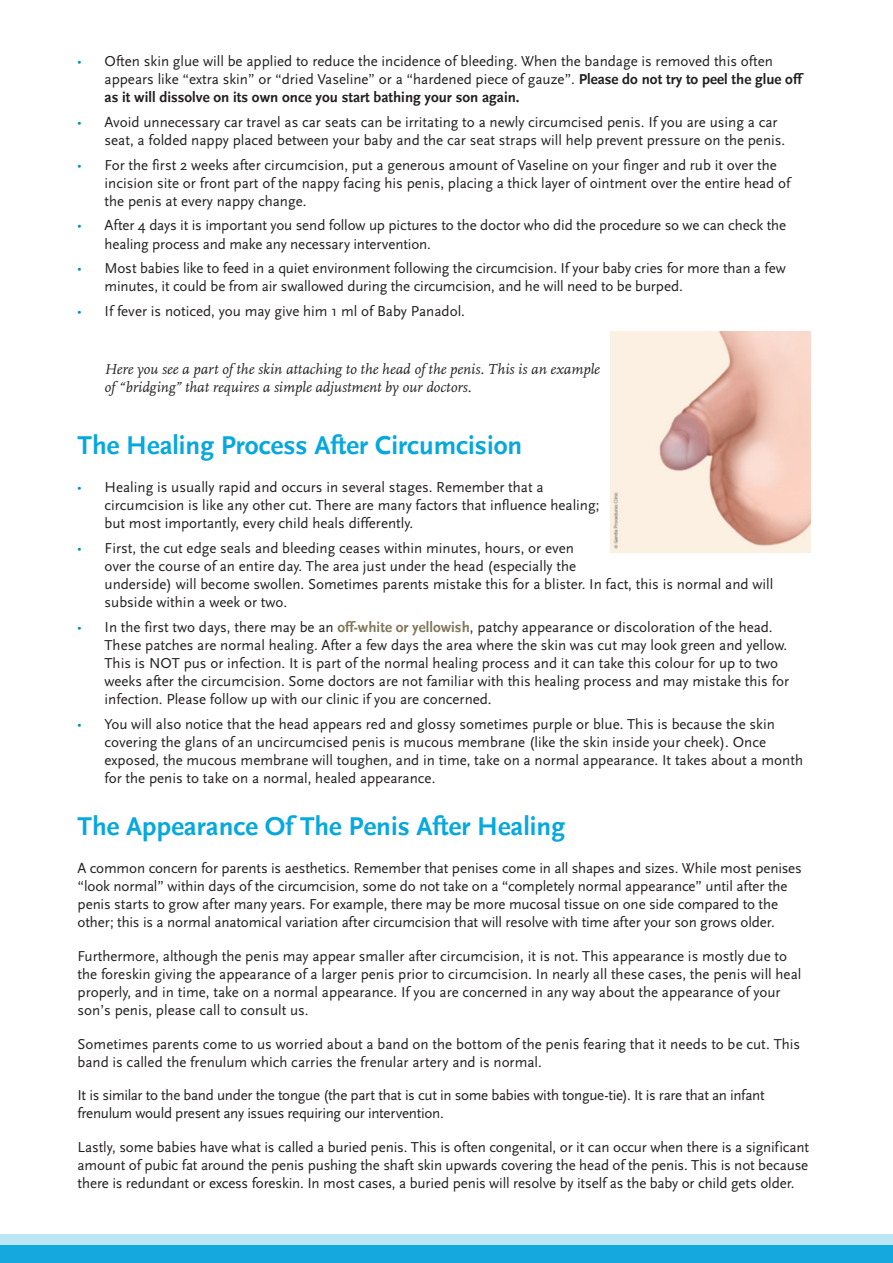
<style>
.page{position:relative;width:893px;height:1263px;background:#fff}
.page>*{position:absolute;margin:0;border:0;box-sizing:border-box;transform-origin:0 0}
.t1{font:27px "Scala Sans Bold LF";color:#06a8de}
.t2{font:15px/18px "Scala Sans";color:#231f20}
.t3{font:15px/18px "Scala Sans";letter-spacing:-.02em;color:#231f20}
.t4{font:italic 15px/18px "Scala Pro";color:#231f20}
.s1{font-family:"Myriad Pro";font-size:14.25px;color:#0091b3}
.s2{font-family:"Scala Sans Bold LF"}
.s3{font-family:"Scala Sans Bold LF";color:#827659}
</style>
<div class="page">
<div style="left:0;top:1245px;width:893px;height:18px;background:#14a8de"></div>
<div style="left:0;top:1234px;width:893px;height:11px;background:#bde6f5"></div>
<img style="left:610px;top:331px;width:200px;height:222px">
<p class="t2" style="left:105px;top:53px;width:699px;text-indent:-27px"><span class="s1">•</span> Often skin glue will be applied to reduce the incidence of bleeding. When the bandage is removed this often appears like “extra skin” or “dried Vaseline” or a “hardened piece of gauze”. <span class="s2">Please do not try to peel the glue off as it will dissolve on its own once you start bathing your son again.</span></p>
<p class="t2" style="left:105px;top:113px;width:682px;text-indent:-27px"><span class="s1">•</span> Avoid unnecessary car travel as car seats can be irritating to a newly circumcised penis. If you are using a car seat, a folded nappy placed between your baby and the car seat straps will help prevent pressure on the penis.</p>
<p class="t2" style="left:105px;top:156px;width:687px;text-indent:-27px"><span class="s1">•</span> For the first 2 weeks after circumcision, put a generous amount of Vaseline on your finger and rub it over the incision site or front part of the nappy facing his penis, placing a thick layer of ointment over the entire head of the penis at every nappy change.</p>
<p class="t2" style="left:105px;top:217px;width:683px;text-indent:-27px"><span class="s1">•</span> After 4 days it is important you send follow up pictures to the doctor who did the procedure so we can check the healing process and make any necessary intervention.</p>
<p class="t2" style="left:105px;top:260px;width:683px;text-indent:-27px"><span class="s1">•</span> Most babies like to feed in a quiet environment following the circumcision. If your baby cries for more than a few minutes, it could be from air swallowed during the circumcision, and he will need to be burped.</p>
<p class="t2" style="left:78px;top:302px;width:389px"><span class="s1">•</span> If fever is noticed, you may give him 1 ml of Baby Panadol.</p>
<p class="t4" style="left:105px;top:361px;width:497px">Here you see a part of the skin attaching to the head of the penis. This is an example of “bridging” that requires a simple adjustment by our doctors.</p>
<h2 class="t1" style="left:78px;top:431px;width:446px">The Healing Process After Circumcision</h2>
<p class="t2" style="left:105px;top:479px;width:496px;text-indent:-27px"><span class="s1">•</span> Healing is usually rapid and occurs in several stages. Remember that a circumcision is like any other cut. There are many factors that influence healing; but most importantly, every child heals differently.</p>
<p class="t2" style="left:105px;top:539px;width:670px;text-indent:-27px"><span class="s1">•</span> First, the cut edge seals and bleeding ceases within minutes, hours, or even<br>over the course of an entire day. The area just under the head (especially the<br>underside) will become swollen. Sometimes parents mistake this for a blister. In fact, this is normal and will subside within a week or two.</p>
<p class="t2" style="left:105px;top:618px;width:686px;text-indent:-27px"><span class="s1">•</span> In the first two days, there may be an <span class="s3">off-white or yellowish</span>, patchy appearance or discoloration of the head.<br>These patches are normal healing. After a few days the area where the skin was cut may look green and yellow.<br>This is NOT pus or infection. It is part of the normal healing process and it can take this colour for up to two weeks after the circumcision. Some doctors are not familiar with this healing process and may mistake this for infection. Please follow up with our clinic if you are concerned.</p>
<p class="t2" style="left:105px;top:715px;width:700px;text-indent:-27px"><span class="s1">•</span> You will also notice that the head appears red and glossy sometimes purple or blue. This is because the skin covering the glans of an uncircumcised penis is mucous membrane (like the skin inside your cheek). Once exposed, the mucous membrane will toughen, and in time, take on a normal appearance. It takes about a month for the penis to take on a normal, healed appearance.</p>
<h2 class="t1" style="left:78px;top:812px;width:489px">The Appearance Of The Penis After Healing</h2>
<p class="t2" style="left:78px;top:860px;width:726px">A common concern for parents is aesthetics. Remember that penises come in all shapes and sizes. While most penises “look normal” within days of the circumcision, some do not take on a “completely normal appearance” until after the penis starts to grow after many years. For example, there may be more mucosal tissue on one side compared to the other; this is a normal anatomical variation after circumcision that will resolve with time after your son grows older.</p>
<p class="t2" style="left:78px;top:947px;width:725px">Furthermore, although the penis may appear smaller after circumcision, it is not. This appearance is mostly due to the foreskin giving the appearance of a larger penis prior to circumcision. In nearly all these cases, the penis will heal properly, and in time, take on a normal appearance. If you are concerned in any way about the appearance of your son’s penis, please call to consult us.</p>
<p class="t2" style="left:78px;top:1035px;width:724px">Sometimes parents come to us worried about a band on the bottom of the penis fearing that it needs to be cut. This band is called the frenulum which carries the frenular artery and is normal.</p>
<p class="t3" style="left:78px;top:1087px;width:689px">It is similar to the band under the tongue (the part that is cut in some babies with tongue-tie). It is rare that an infant frenulum would present any issues requiring our intervention.</p>
<p class="t2" style="left:78px;top:1138px;width:733px;text-align:justify">Lastly, some babies have what is called a buried penis. This is often congenital, or it can occur when there is a significant amount of pubic fat around the penis pushing the shaft skin upwards covering the head of the penis. This is not because there is redundant or excess foreskin. In most cases, a buried penis will resolve by itself as the baby or child gets older.</p>
</div>
